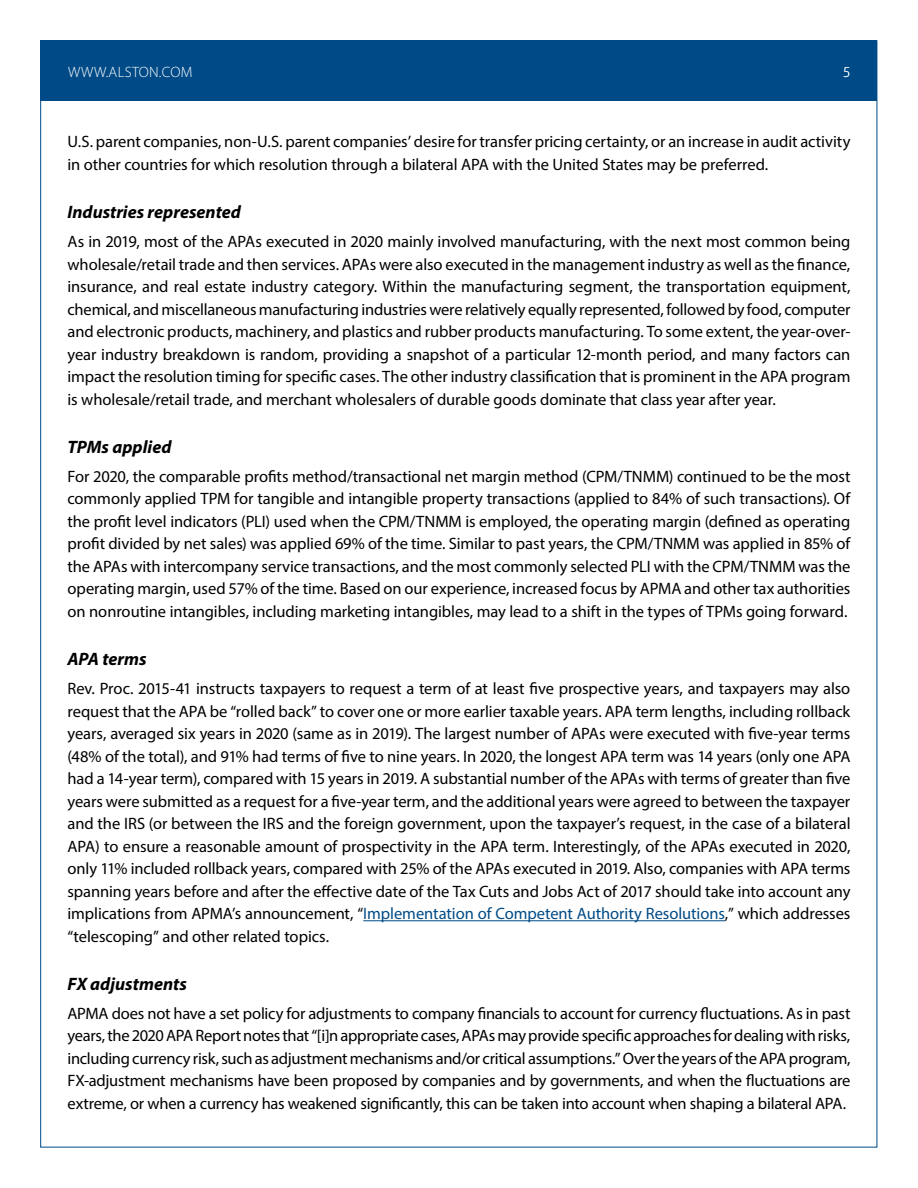
<style>
.page{position:relative;width:918px;height:1188px;background:#fff}
.page>*{position:absolute;margin:0;border:0;box-sizing:border-box;transform-origin:0 0}
.t1{font:italic 700 18px "Myriad Pro";color:#000}
.t2{font:16.5px/22.5px "Myriad Pro";letter-spacing:-.005em;color:#000;text-align:justify}
.t3{font:300 15px "Myriad Pro";letter-spacing:.02em;color:#fff}
.s1{color:#004b87}
</style>
<div class="page">
<div style="left:40px;top:40px;width:837px;height:61px;background:#004b87"></div>
<hr style="left:363px;top:920px;width:362px;height:1px;background:#004b87">
<p class="t3" style="left:68px;top:63px;width:126px">WWW.ALSTON.COM</p>
<p class="t3" style="left:843px;top:63px;width:9px">5</p>
<p class="t2" style="left:68px;top:130px;width:784px">U.S. parent companies, non-U.S. parent companies’ desire for transfer pricing certainty, or an increase in audit activity in other countries for which resolution through a bilateral APA with the United States may be preferred.</p>
<p class="t1" style="left:68px;top:200px;width:175px">Industries represented</p>
<p class="t2" style="left:68px;top:230px;width:785px">As in 2019, most of the APAs executed in 2020 mainly involved manufacturing, with the next most common being wholesale/retail trade and then services. APAs were also executed in the management industry as well as the finance, insurance, and real estate industry category. Within the manufacturing segment, the transportation equipment, chemical, and miscellaneous manufacturing industries were relatively equally represented, followed by food, computer and electronic products, machinery, and plastics and rubber products manufacturing. To some extent, the year-over&shy;year industry breakdown is random, providing a snapshot of a particular 12-month period, and many factors can impact the resolution timing for specific cases. The other industry classification that is prominent in the APA program is wholesale/retail trade, and merchant wholesalers of durable goods dominate that class year after year.</p>
<p class="t1" style="left:68px;top:435px;width:105px">TPMs applied</p>
<p class="t2" style="left:68px;top:465px;width:785px">For 2020, the comparable profits method/transactional net margin method (CPM/TNMM) continued to be the most commonly applied TPM for tangible and intangible property transactions (applied to 84% of such transactions). Of the profit level indicators (PLI) used when the CPM/TNMM is employed, the operating margin (defined as operating profit divided by net sales) was applied 69% of the time. Similar to past years, the CPM/TNMM was applied in 85% of the APAs with intercompany service transactions, and the most commonly selected PLI with the CPM/TNMM was the operating margin, used 57% of the time. Based on our experience, increased focus by APMA and other tax authorities on nonroutine intangibles, including marketing intangibles, may lead to a shift in the types of TPMs going forward.</p>
<p class="t1" style="left:68px;top:647px;width:81px">APA terms</p>
<p class="t2" style="left:68px;top:677px;width:785px">Rev. Proc. 2015-41 instructs taxpayers to request a term of at least five prospective years, and taxpayers may also request that the APA be “rolled back” to cover one or more earlier taxable years. APA term lengths, including rollback years, averaged six years in 2020 (same as in 2019). The largest number of APAs were executed with five-year terms (48% of the total), and 91% had terms of five to nine years. In 2020, the longest APA term was 14 years (only one APA had a 14-year term), compared with 15 years in 2019. A substantial number of the APAs with terms of greater than five years were submitted as a request for a five-year term, and the additional years were agreed to between the taxpayer and the IRS (or between the IRS and the foreign government, upon the taxpayer’s request, in the case of a bilateral APA) to ensure a reasonable amount of prospectivity in the APA term. Interestingly, of the APAs executed in 2020, only 11% included rollback years, compared with 25% of the APAs executed in 2019. Also, companies with APA terms spanning years before and after the effective date of the Tax Cuts and Jobs Act of 2017 should take into account any implications from APMA’s announcement, “<span class="s1">Implementation of Competent Authority Resolutions</span>,” which addresses “telescoping” and other related topics.</p>
<p class="t1" style="left:68px;top:972px;width:121px">FX adjustments</p>
<p class="t2" style="left:68px;top:1002px;width:785px">APMA does not have a set policy for adjustments to company financials to account for currency fluctuations. As in past years, the 2020 APA Report notes that “[i]n appropriate cases, APAs may provide specific approaches for dealing with risks, including currency risk, such as adjustment mechanisms and/or critical assumptions.” Over the years of the APA program, FX-adjustment mechanisms have been proposed by companies and by governments, and when the fluctuations are extreme, or when a currency has weakened significantly, this can be taken into account when shaping a bilateral APA.</p>
</div>
